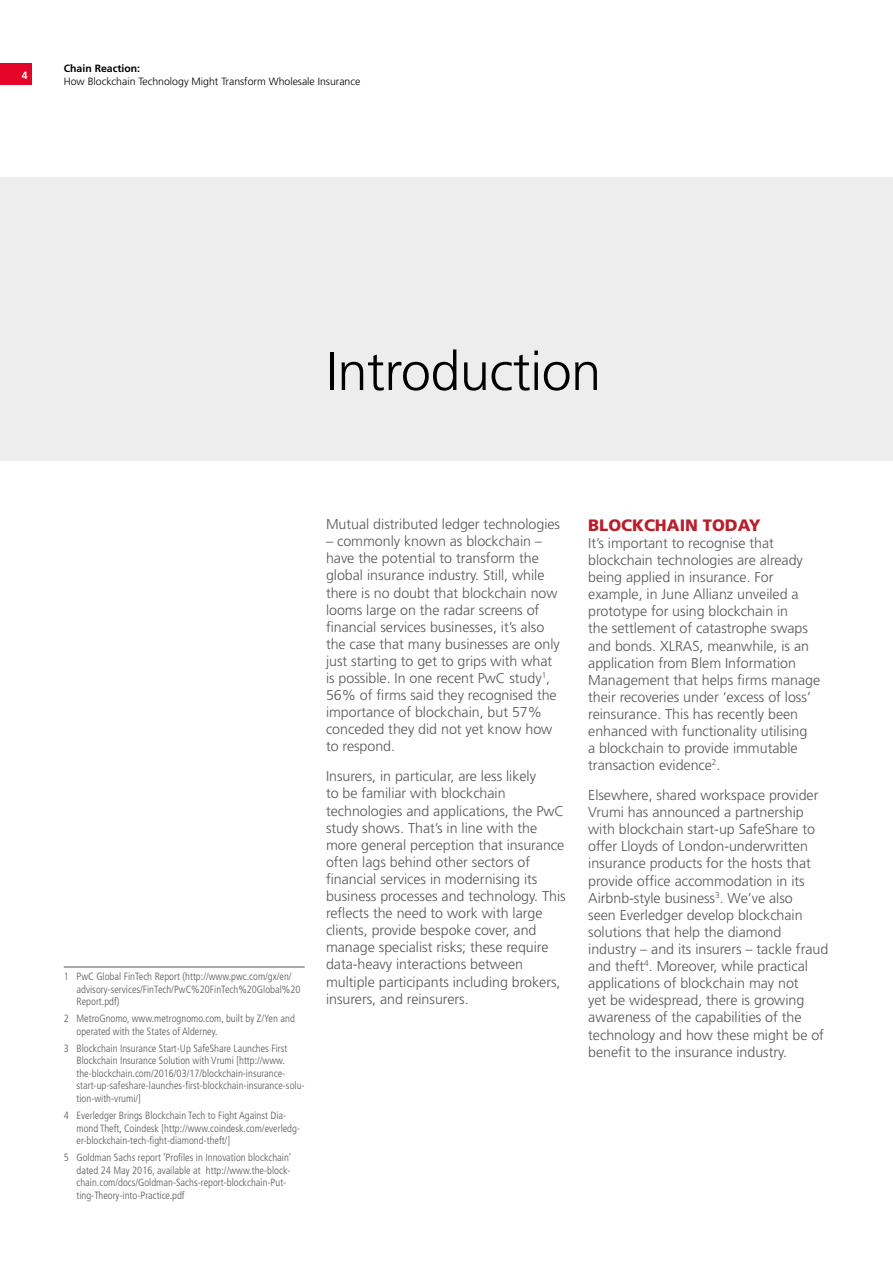
<style>
.page{position:relative;width:893px;height:1263px;background:#fff}
.page>*{position:absolute;margin:0;border:0;box-sizing:border-box;transform-origin:0 0}
.t1{font:300 54px "Frutiger";letter-spacing:-.01em;color:#000}
.t2{font:900 16.5px "Frutiger";color:#b91e2b}
.t3{font:300 14.25px/17.1px "Frutiger";color:#575756}
.t4{font:300 condensed 10.5px/12.6px "Frutiger";color:#575756}
.t5{font:300 10.5px "Frutiger";color:#000}
.t6{font:700 10.5px "Frutiger";color:#000}
.t7{font:700 10.5px "Frutiger";color:#fff}
</style>
<div class="page">
<div style="left:0;top:64px;width:32px;height:21px;background:#e40428"></div>
<div style="left:0;top:177px;width:893px;height:284px;background:#ededed"></div>
<hr style="left:64px;top:967px;width:241px;height:1px;background:#575756">
<p class="t7" style="left:22px;top:69px;width:7px">4</p>
<p class="t6" style="left:64px;top:62px;width:78px">Chain Reaction:</p>
<p class="t5" style="left:64px;top:75px;width:298px">How Blockchain Technology Might Transform Wholesale Insurance</p>
<h1 class="t1" style="left:326px;top:341px;width:277px">Introduction</h1>
<p class="t4" style="left:77px;top:970px;width:225px;text-indent:-13px">1 PwC Global FinTech Report (http://www.pwc.com/gx/en/ advisory-services/FinTech/PwC%20FinTech%20Global%20<br>Report.pdf)</p>
<p class="t4" style="left:77px;top:1012px;width:220px;text-indent:-13px">2 MetroGnomo, www.metrognomo.com, built by Z/Yen and operated with the States of Alderney.</p>
<p class="t4" style="left:77px;top:1042px;width:230px;text-indent:-13px">3 Blockchain Insurance Start-Up SafeShare Launches First Blockchain Insurance Solution with Vrumi [http://www. the-blockchain.com/2016/03/17/blockchain-insurance&shy;start-up-safeshare-launches-first-blockchain-insurance-solu&shy;tion-with-vrumi/]</p>
<p class="t4" style="left:77px;top:1109px;width:225px;text-indent:-13px">4 Everledger Brings Blockchain Tech to Fight Against Dia&shy;mond Theft, Coindesk [http://www.coindesk.com/everledg&shy;er-blockchain-tech-fight-diamond-theft/]</p>
<p class="t4" style="left:77px;top:1151px;width:216px;text-indent:-13px">5 Goldman Sachs report ‘Profiles in Innovation blockchain’ dated 24 May 2016, available at http://www.the-block&shy;chain.com/docs/Goldman-Sachs-report-blockchain-Put&shy;ting-Theory-into-Practice.pdf</p>
<p class="t3" style="left:326px;top:516px;width:236px">Mutual distributed ledger technologies</p>
<p class="t3" style="left:326px;top:533px;width:235px">– commonly known as blockchain – have the potential to transform the global insurance industry. Still, while there is no doubt that blockchain now looms large on the radar screens of financial services businesses, it’s also the case that many businesses are only just starting to get to grips with what is possible. In one recent PwC study<sup>1</sup>, 56% of firms said they recognised the importance of blockchain, but 57% conceded they did not yet know how to respond.</p>
<p class="t3" style="left:326px;top:768px;width:241px">Insurers, in particular, are less likely<br>to be familiar with blockchain technologies and applications, the PwC study shows. That’s in line with the more general perception that insurance often lags behind other sectors of financial services in modernising its business processes and technology. This reflects the need to work with large clients, provide bespoke cover, and manage specialist risks; these require data-heavy interactions between multiple participants including brokers, insurers, and reinsurers.</p>
<p class="t2" style="left:588px;top:515px;width:174px">BLOCKCHAIN TODAY</p>
<p class="t3" style="left:588px;top:534px;width:233px">It’s important to recognise that blockchain technologies are already being applied in insurance. For example, in June Allianz unveiled a prototype for using blockchain in<br>the settlement of catastrophe swaps and bonds. XLRAS, meanwhile, is an application from Blem Information Management that helps firms manage their recoveries under ‘excess of loss’ reinsurance. This has recently been enhanced with functionality utilising<br>a blockchain to provide immutable transaction evidence<sup>2</sup>.</p>
<p class="t3" style="left:588px;top:786px;width:242px">Elsewhere, shared workspace provider Vrumi has announced a partnership with blockchain start-up SafeShare to offer Lloyds of London-underwritten insurance products for the hosts that provide office accommodation in its Airbnb-style business<sup>3</sup>. We’ve also<br>seen Everledger develop blockchain solutions that help the diamond industry – and its insurers – tackle fraud and theft<sup>4</sup>. Moreover, while practical applications of blockchain may not<br>yet be widespread, there is growing awareness of the capabilities of the technology and how these might be of benefit to the insurance industry.</p>
</div>
